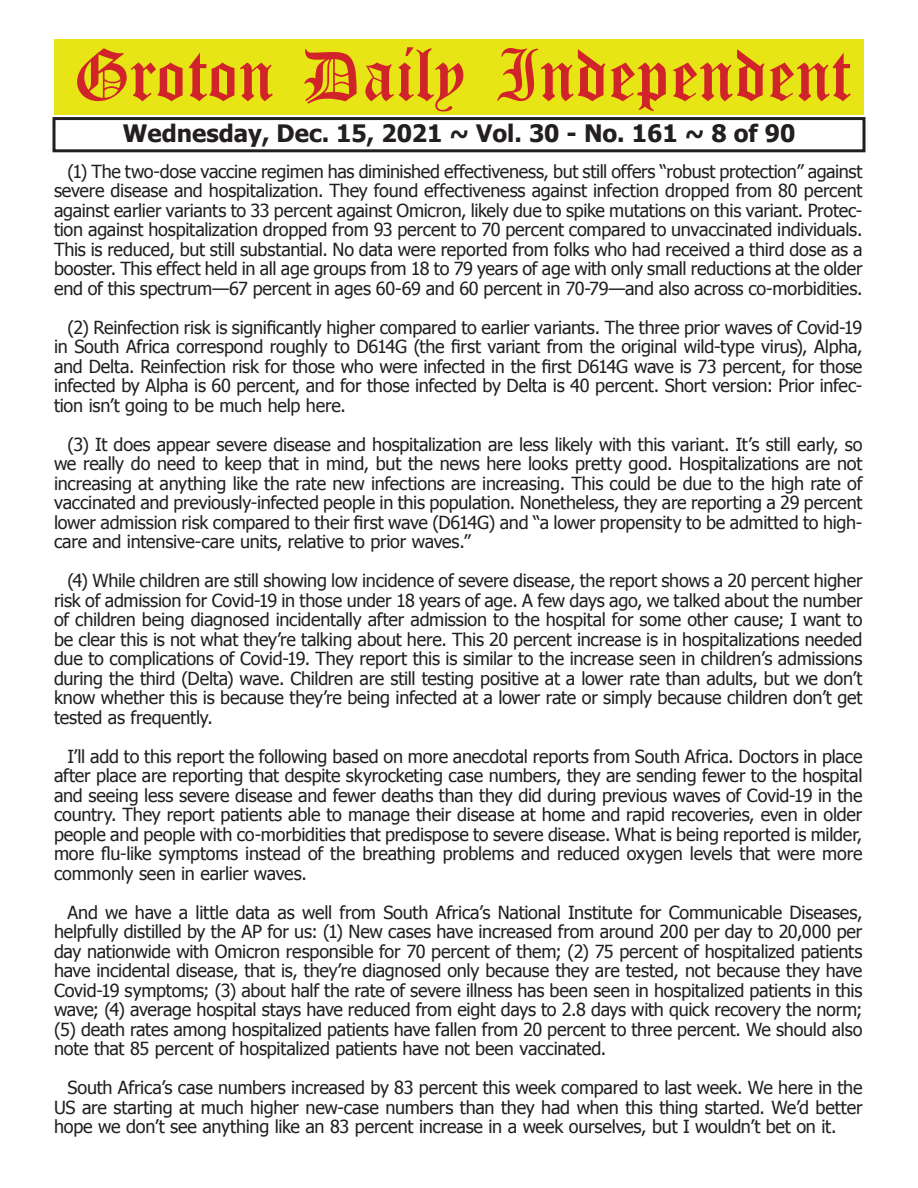
<style>
.page{position:relative;width:918px;height:1188px;background:#fff}
.page>*{position:absolute;margin:0;border:0;box-sizing:border-box;transform-origin:0 0}
.t1{font:54px "Old English Five";color:#d1232a}
.t2{font:700 24px "Tahoma";color:#231f20}
.t3{font:18px/19.5px "Tahoma";letter-spacing:-.01em;color:#231f20;text-align:justify}
</style>
<div class="page">
<div style="left:52px;top:117px;width:814px;height:35px;border:3px solid #231f20"></div>
<div style="left:54px;top:40px;width:810px;height:75px;background:#e7e515"></div>
<h1 class="t1" style="left:73px;top:50px;width:779px">Groton Daily Independent</h1>
<h2 class="t2" style="left:123px;top:116px;width:674px">Wednesday, Dec. 15, 2021 ~ Vol. 30 - No. 161 ~ 8 of 90</h2>
<p class="t3" style="left:54px;top:161px;width:810px;text-indent:14px">(1) The two-dose vaccine regimen has diminished effectiveness, but still offers “robust protection” against severe disease and hospitalization. They found effectiveness against infection dropped from 80 percent against earlier variants to 33 percent against Omicron, likely due to spike mutations on this variant. Protec&shy;tion against hospitalization dropped from 93 percent to 70 percent compared to unvaccinated individuals.<br>This is reduced, but still substantial. No data were reported from folks who had received a third dose as a booster. This effect held in all age groups from 18 to 79 years of age with only small reductions at the older end of this spectrum—67 percent in ages 60-69 and 60 percent in 70-79—and also across co-morbidities.</p>
<p class="t3" style="left:54px;top:317px;width:810px;text-indent:14px">(2) Reinfection risk is significantly higher compared to earlier variants. The three prior waves of Covid-19 in South Africa correspond roughly to D614G (the first variant from the original wild-type virus), Alpha, and Delta. Reinfection risk for those who were infected in the first D614G wave is 73 percent, for those infected by Alpha is 60 percent, and for those infected by Delta is 40 percent. Short version: Prior infec&shy;tion isn’t going to be much help here.</p>
<p class="t3" style="left:54px;top:434px;width:810px;text-indent:14px">(3) It does appear severe disease and hospitalization are less likely with this variant. It’s still early, so we really do need to keep that in mind, but the news here looks pretty good. Hospitalizations are not increasing at anything like the rate new infections are increasing. This could be due to the high rate of vaccinated and previously-infected people in this population. Nonetheless, they are reporting a 29 percent lower admission risk compared to their first wave (D614G) and “a lower propensity to be admitted to high&shy;care and intensive-care units, relative to prior waves.”</p>
<p class="t3" style="left:54px;top:570px;width:810px;text-indent:14px">(4) While children are still showing low incidence of severe disease, the report shows a 20 percent higher risk of admission for Covid-19 in those under 18 years of age. A few days ago, we talked about the number of children being diagnosed incidentally after admission to the hospital for some other cause; I want to be clear this is not what they’re talking about here. This 20 percent increase is in hospitalizations needed due to complications of Covid-19. They report this is similar to the increase seen in children’s admissions during the third (Delta) wave. Children are still testing positive at a lower rate than adults, but we don’t know whether this is because they’re being infected at a lower rate or simply because children don’t get tested as frequently.</p>
<p class="t3" style="left:54px;top:746px;width:810px;text-indent:14px">I’ll add to this report the following based on more anecdotal reports from South Africa. Doctors in place after place are reporting that despite skyrocketing case numbers, they are sending fewer to the hospital and seeing less severe disease and fewer deaths than they did during previous waves of Covid-19 in the country. They report patients able to manage their disease at home and rapid recoveries, even in older people and people with co-morbidities that predispose to severe disease. What is being reported is milder, more flu-like symptoms instead of the breathing problems and reduced oxygen levels that were more commonly seen in earlier waves.</p>
<p class="t3" style="left:54px;top:902px;width:810px;text-indent:14px">And we have a little data as well from South Africa’s National Institute for Communicable Diseases, helpfully distilled by the AP for us: (1) New cases have increased from around 200 per day to 20,000 per day nationwide with Omicron responsible for 70 percent of them; (2) 75 percent of hospitalized patients have incidental disease, that is, they’re diagnosed only because they are tested, not because they have Covid-19 symptoms; (3) about half the rate of severe illness has been seen in hospitalized patients in this wave; (4) average hospital stays have reduced from eight days to 2.8 days with quick recovery the norm; (5) death rates among hospitalized patients have fallen from 20 percent to three percent. We should also note that 85 percent of hospitalized patients have not been vaccinated.</p>
<p class="t3" style="left:54px;top:1077px;width:810px;text-indent:14px">South Africa’s case numbers increased by 83 percent this week compared to last week. We here in the US are starting at much higher new-case numbers than they had when this thing started. We’d better hope we don’t see anything like an 83 percent increase in a week ourselves, but I wouldn’t bet on it.</p>
</div>
